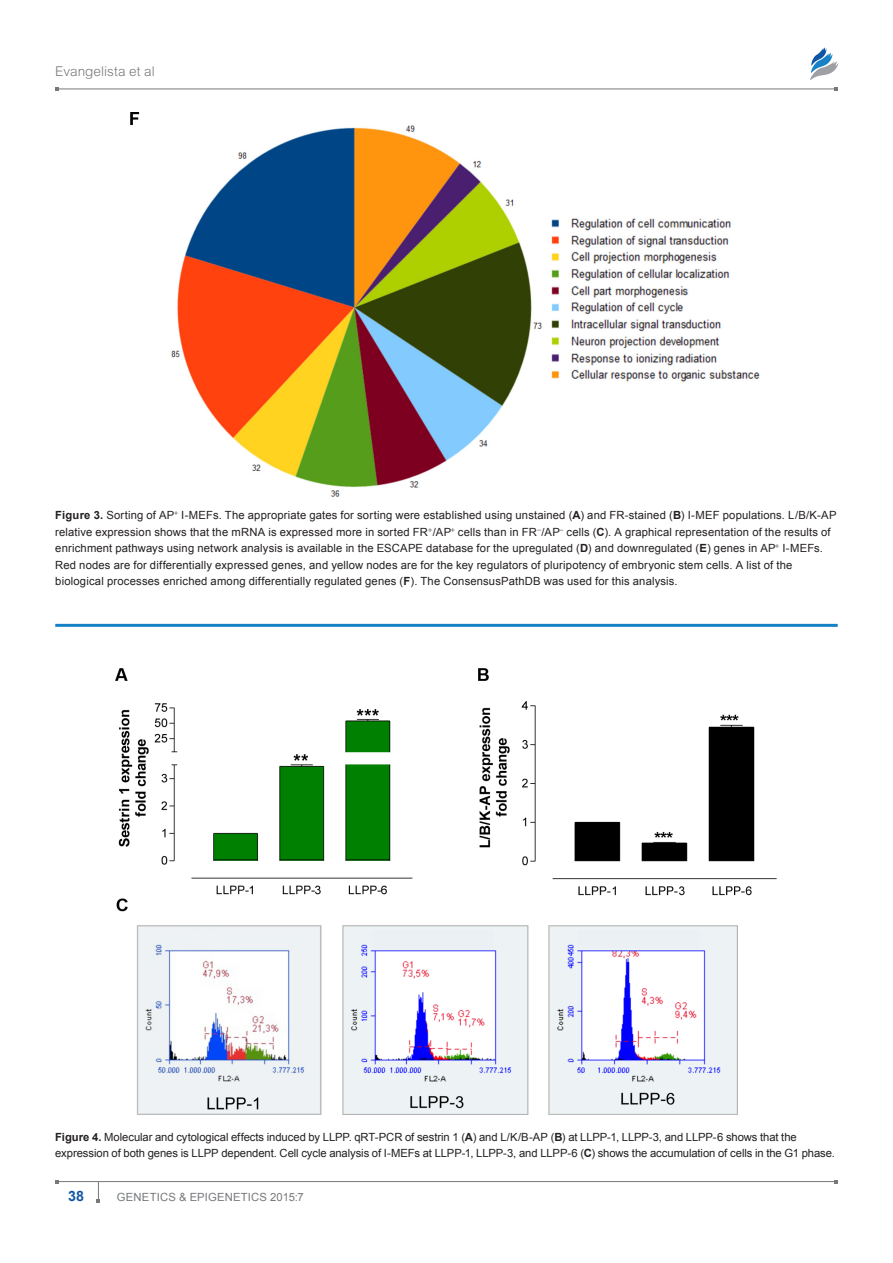
<style>
.page{position:relative;width:893px;height:1263px;background:#fff}
.page>*{position:absolute;margin:0;border:0;box-sizing:border-box;transform-origin:0 0}
.t1{font:700 14.25px "Arial";color:#1055a4}
.t2{font:300 13.5px "Arial MT Std";letter-spacing:.005em;color:#76787b}
.FigureCaption{font:11.25px/16.5px "Arial";letter-spacing:.01em;color:#231f20}
.FigureCaption-2{font:11.25px/16.5px "Arial";letter-spacing:-.01em;color:#231f20}
.t3{font:11.25px "Arial";letter-spacing:.015em;color:#76787b}
.s1{font-weight:700}
</style>
<div class="page">
<hr style="left:57px;top:89px;width:779px;height:1px;background:#76787b">
<hr style="left:57px;top:1181px;width:779px;height:1px;background:#76787b">
<img style="left:810px;top:47px;width:29px;height:33px">
<svg style="left:97px;top:1182px;width:3px;height:20px"></svg>
<hr style="left:55px;top:624px;width:783px;height:3px;background:#1582c5">
<img style="left:130px;top:113px;width:630px;height:383px">
<img style="left:115px;top:668px;width:662px;height:447px">
<p class="t2" style="left:55px;top:63px;width:101px">Evangelista et al</p>
<p class="FigureCaption" style="left:55px;top:507px;width:781px"><span class="s1">Figure 3.</span> Sorting of AP I -MEFs. The appropriate gates for sorting were established using unstained (<span class="s1">A</span>) and FR-stained (<span class="s1">B</span>) I -MEF populations. L/B/K-AP relative expression shows that the mRNA is expressed more in sorted FR /AP cells than in FR /AP cells (<span class="s1">C</span>). A graphical representation of the results of enrichment pathways using network analysis is available in the ESC</p>
<p class="FigureCaption" style="left:55px;top:540px;width:769px;text-indent:345px">APE database for the upregulated (<span class="s1">D</span>) and downregulated (<span class="s1">E</span>) genes in AP I -MEFs.<br>Red nodes are for differentially expressed genes, and yellow nodes are for the key regulators of pluripotency of embryonic stem cells. A list of the biological processes enriched among differentially regulated genes (<span class="s1">F</span>). The ConsensusPathDB was used for this analysis.</p>
<p class="FigureCaption-2" style="left:55px;top:1129px;width:781px"><span class="s1">Figure 4.</span> Molecular and cytological effects induced by LLPP. qRT-PCR of sestrin 1 (<span class="s1">A</span>) and L/K/B-AP (<span class="s1">B</span>) at LLPP-1, LLPP-3, and LLPP-6 shows that the expression of both genes is LLPP dependent. Cell cycle analysis of I -MEFs at LLPP-1, LLPP-3, and LLPP-6 (<span class="s1">C</span>) shows the accumulation of cells in the G1 phase.</p>
<p class="t1" style="left:68px;top:1186px;width:18px">38</p>
<p class="t3" style="left:117px;top:1189px;width:188px">Genetics &amp; Epigenetics 2015:7</p>
</div>
